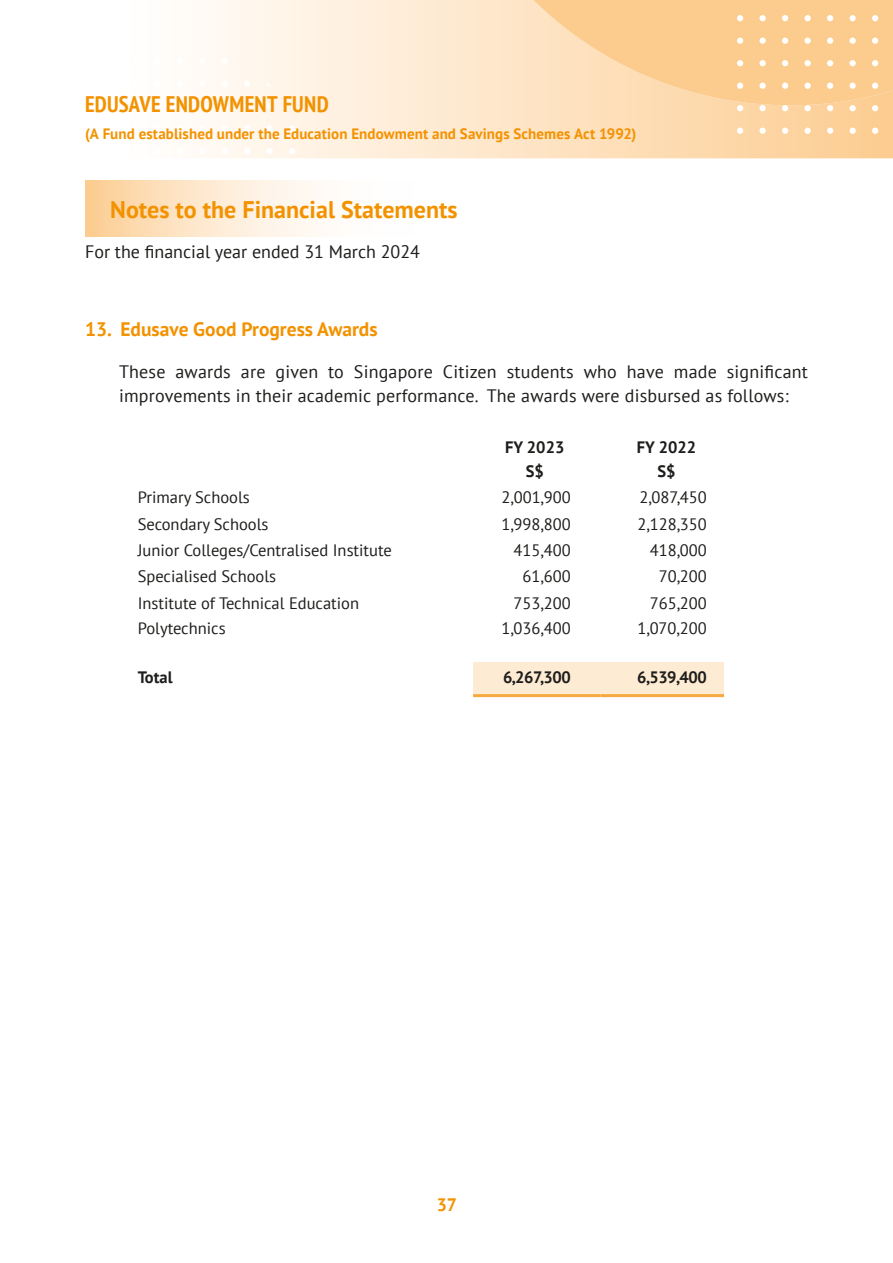
<style>
.page{position:relative;width:893px;height:1263px;background:#fff}
.page>*{position:absolute;margin:0;border:0;box-sizing:border-box;transform-origin:0 0}
.t1{font:700 24px "PT Sans";color:#f39200}
.t2{font:700 condensed 22.5px "PT Sans";letter-spacing:.01em;color:#f39200}
.t3{font:700 19.5px "PT Sans";color:#f39200}
.t4{font:18px/24px "PT Sans";letter-spacing:.01em;color:#1d1d1b}
.t5{font:700 18px "PT Sans";color:#f39200}
.t6{font:16.5px "PT Sans";color:#1d1d1b}
.t7{font:700 16.5px/24px "PT Sans";color:#1d1d1b;text-align:center}
.t8{font:700 15px "PT Sans";letter-spacing:.005em;color:#f39200}
</style>
<div class="page">
<svg style="left:198px;top:0;width:695px;height:158px;background:#fee9d0"></svg>
<svg style="left:425px;top:0;width:468px;height:105px;background:#fcd5a5"></svg>
<svg style="left:872px;top:128px;width:6px;height:6px"></svg>
<svg style="left:872px;top:105px;width:6px;height:6px"></svg>
<svg style="left:872px;top:83px;width:6px;height:6px"></svg>
<svg style="left:872px;top:60px;width:6px;height:6px"></svg>
<svg style="left:872px;top:38px;width:6px;height:6px"></svg>
<svg style="left:872px;top:15px;width:6px;height:6px"></svg>
<div style="left:849px;top:128px;width:7px;height:6px;background:#fff;border-radius:50%"></div>
<div style="left:849px;top:105px;width:7px;height:6px;background:#fff;border-radius:50%"></div>
<div style="left:849px;top:83px;width:7px;height:6px;background:#fff;border-radius:50%"></div>
<div style="left:849px;top:60px;width:7px;height:6px;background:#fff;border-radius:50%"></div>
<div style="left:849px;top:38px;width:7px;height:6px;background:#fff;border-radius:50%"></div>
<div style="left:849px;top:15px;width:7px;height:6px;background:#fff;border-radius:50%"></div>
<svg style="left:827px;top:128px;width:6px;height:6px"></svg>
<svg style="left:827px;top:105px;width:6px;height:6px"></svg>
<svg style="left:827px;top:83px;width:6px;height:6px"></svg>
<svg style="left:827px;top:60px;width:6px;height:6px"></svg>
<svg style="left:827px;top:38px;width:6px;height:6px"></svg>
<svg style="left:827px;top:15px;width:6px;height:6px"></svg>
<div style="left:804px;top:128px;width:7px;height:6px;background:#fff;border-radius:50%"></div>
<div style="left:804px;top:105px;width:7px;height:6px;background:#fff;border-radius:50%"></div>
<div style="left:804px;top:83px;width:7px;height:6px;background:#fff;border-radius:50%"></div>
<div style="left:804px;top:60px;width:7px;height:6px;background:#fff;border-radius:50%"></div>
<div style="left:804px;top:38px;width:7px;height:6px;background:#fff;border-radius:50%"></div>
<div style="left:804px;top:15px;width:7px;height:6px;background:#fff;border-radius:50%"></div>
<svg style="left:782px;top:128px;width:6px;height:6px"></svg>
<svg style="left:782px;top:105px;width:6px;height:6px"></svg>
<svg style="left:782px;top:83px;width:6px;height:6px"></svg>
<svg style="left:782px;top:60px;width:6px;height:6px"></svg>
<svg style="left:782px;top:38px;width:6px;height:6px"></svg>
<svg style="left:782px;top:15px;width:6px;height:6px"></svg>
<div style="left:759px;top:128px;width:7px;height:6px;background:#fff;border-radius:50%"></div>
<div style="left:759px;top:105px;width:7px;height:6px;background:#fff;border-radius:50%"></div>
<div style="left:759px;top:83px;width:7px;height:6px;background:#fff;border-radius:50%"></div>
<div style="left:759px;top:60px;width:7px;height:6px;background:#fff;border-radius:50%"></div>
<div style="left:759px;top:38px;width:7px;height:6px;background:#fff;border-radius:50%"></div>
<div style="left:759px;top:15px;width:7px;height:6px;background:#fff;border-radius:50%"></div>
<svg style="left:737px;top:128px;width:6px;height:6px"></svg>
<svg style="left:737px;top:105px;width:6px;height:6px"></svg>
<svg style="left:737px;top:83px;width:6px;height:6px"></svg>
<svg style="left:737px;top:60px;width:6px;height:6px"></svg>
<svg style="left:737px;top:38px;width:6px;height:6px"></svg>
<svg style="left:737px;top:15px;width:6px;height:6px"></svg>
<svg style="left:289px;top:148px;width:6px;height:6px"></svg>
<div style="left:289px;top:125px;width:6px;height:7px;background:#fff;border-radius:50%"></div>
<svg style="left:289px;top:103px;width:6px;height:6px"></svg>
<svg style="left:267px;top:148px;width:6px;height:6px"></svg>
<div style="left:267px;top:125px;width:6px;height:7px;background:#fff;border-radius:50%"></div>
<svg style="left:267px;top:103px;width:6px;height:6px"></svg>
<svg style="left:267px;top:80px;width:6px;height:7px"></svg>
<svg style="left:244px;top:148px;width:6px;height:6px"></svg>
<div style="left:244px;top:125px;width:6px;height:7px;background:#fff;border-radius:50%"></div>
<svg style="left:244px;top:103px;width:6px;height:6px"></svg>
<div style="left:244px;top:80px;width:6px;height:7px;background:#fff;border-radius:50%"></div>
<svg style="left:244px;top:62px;width:6px;height:2px"></svg>
<svg style="left:222px;top:148px;width:6px;height:6px"></svg>
<div style="left:222px;top:125px;width:6px;height:7px;background:#fff;border-radius:50%"></div>
<svg style="left:222px;top:103px;width:6px;height:6px"></svg>
<div style="left:222px;top:80px;width:6px;height:7px;background:#fff;border-radius:50%"></div>
<svg style="left:222px;top:58px;width:6px;height:6px"></svg>
<svg style="left:199px;top:148px;width:6px;height:6px"></svg>
<div style="left:199px;top:125px;width:6px;height:7px;background:#fff;border-radius:50%"></div>
<svg style="left:199px;top:103px;width:6px;height:6px"></svg>
<div style="left:199px;top:80px;width:6px;height:7px;background:#fff;border-radius:50%"></div>
<svg style="left:199px;top:58px;width:6px;height:6px"></svg>
<svg style="left:85px;top:181px;width:233px;height:55px;background:#fde6ca"></svg>
<div style="left:473px;top:662px;width:251px;height:35px;background:#feebd3"></div>
<hr style="left:601px;top:694px;width:123px;height:3px;background:#f7a941">
<h2 class="t2" style="left:85px;top:92px;width:245px">EDUSAVE ENDOWMENT FUND</h2>
<p class="t8" style="left:85px;top:126px;width:553px">(A Fund established under the Education Endowment and Savings Schemes Act 1992)</p>
<h1 class="t1" style="left:110px;top:196px;width:349px">Notes to the Financial Statements</h1>
<p class="t4" style="left:85px;top:241px;width:337px">For the financial year ended 31 March 2024</p>
<p class="t3" style="left:85px;top:319px;width:294px">13. Edusave Good Progress Awards</p>
<p class="t4" style="left:119px;top:361px;width:690px">These awards are given to Singapore Citizen students who have made significant improvements in their academic performance. The awards were disbursed as follows:</p>
<p class="t7" style="left:505px;top:436px;width:61px">FY 2023<br>S$</p>
<p class="t7" style="left:637px;top:436px;width:61px">FY 2022<br>S$</p>
<p class="t6" style="left:138px;top:488px;width:114px">Primary Schools</p>
<p class="t6" style="left:501px;top:488px;width:71px">2,001,900</p>
<p class="t6" style="left:639px;top:488px;width:69px">2,087,450</p>
<p class="t6" style="left:138px;top:515px;width:132px">Secondary Schools</p>
<p class="t6" style="left:501px;top:515px;width:71px">1,998,800</p>
<p class="t6" style="left:637px;top:515px;width:71px">2,128,350</p>
<p class="t6" style="left:138px;top:541px;width:256px">Junior Colleges/Centralised Institute</p>
<p class="t6" style="left:514px;top:541px;width:59px">415,400</p>
<p class="t6" style="left:650px;top:541px;width:59px">418,000</p>
<p class="t6" style="left:138px;top:568px;width:140px">Specialised Schools</p>
<p class="t6" style="left:523px;top:568px;width:50px">61,600</p>
<p class="t6" style="left:659px;top:568px;width:50px">70,200</p>
<p class="t6" style="left:138px;top:594px;width:223px">Institute of Technical Education</p>
<p class="t6" style="left:514px;top:594px;width:59px">753,200</p>
<p class="t6" style="left:650px;top:594px;width:59px">765,200</p>
<p class="t6" style="left:138px;top:619px;width:89px">Polytechnics</p>
<p class="t6" style="left:501px;top:619px;width:71px">1,036,400</p>
<p class="t6" style="left:637px;top:619px;width:71px">1,070,200</p>
<p class="t7" style="left:138px;top:666px;width:36px">Total</p>
<p class="t7" style="left:503px;top:666px;width:69px">6,267,300</p>
<p class="t7" style="left:637px;top:666px;width:71px">6,539,400</p>
<p class="t5" style="left:437px;top:1195px;width:22px">37</p>
</div>
